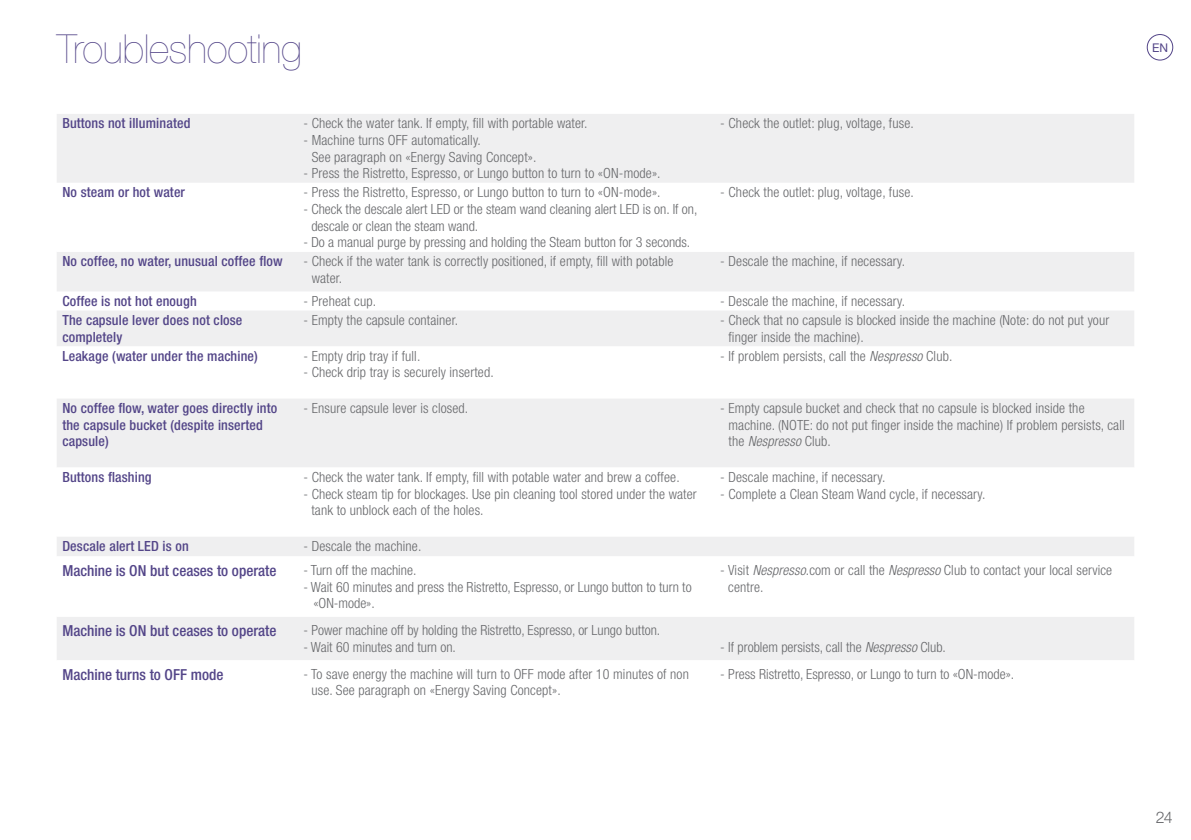
<style>
.page{position:relative;width:1191px;height:840px;background:#fff}
.page>*{position:absolute;margin:0;border:0;box-sizing:border-box;transform-origin:0 0}
.t1{font:200 40px "Helvetica Neue LT Pro";letter-spacing:-.005em;color:#534588}
.t2{font:300 16px "Helvetica Neue LT Std";color:#67686b}
.t3{font:500 condensed 15.2px "Helvetica Neue LT Std";color:#534588}
.t4{font:300 condensed 14px/16.6px "Helvetica Neue LT Std";letter-spacing:.01em;color:#67686b}
.t5{font:500 condensed 14px/16.6px "Helvetica Neue LT Std";letter-spacing:.01em;color:#534588}
.t6{font:12px "Helvetica Neue LT Pro";color:#534588}
.s1{font-style:italic}
</style>
<div class="page">
<div style="left:1146px;top:34px;width:27px;height:27px;border:1px solid #534588;border-radius:50%"></div>
<div style="left:57px;top:114px;width:1077px;height:69px;background:#efeff0"></div>
<svg style="left:57px;top:252px;width:1077px;height:215px;fill:#efeff0"></svg>
<svg style="left:57px;top:537px;width:1077px;height:123px;fill:#efeff0"></svg>
<h1 class="t1" style="left:57px;top:25px;width:247px">Troubleshooting</h1>
<p class="t5" style="left:62px;top:115px;width:129px">Buttons not illuminated</p>
<p class="t4" style="left:303px;top:115px;width:286px">- Check the water tank. If empty, fill with portable water.</p>
<p class="t4" style="left:312px;top:132px;width:226px;text-indent:-8px">- Machine turns OFF automatically.<br>See paragraph on «Energy Saving Concept».</p>
<p class="t4" style="left:303px;top:165px;width:359px">- Press the Ristretto, Espresso, or Lungo button to turn to «ON-mode».</p>
<p class="t5" style="left:62px;top:184px;width:124px">No steam or hot water</p>
<p class="t4" style="left:303px;top:184px;width:359px">- Press the Ristretto, Espresso, or Lungo button to turn to «ON-mode».</p>
<p class="t4" style="left:311px;top:200px;width:387px;text-indent:-8px">- Check the descale alert LED or the steam wand cleaning alert LED is on. If on, descale or clean the steam wand.</p>
<p class="t4" style="left:303px;top:234px;width:388px">- Do a manual purge by pressing and holding the Steam button for 3 seconds.</p>
<p class="t4" style="left:720px;top:115px;width:195px">- Check the outlet: plug, voltage, fuse.</p>
<p class="t4" style="left:720px;top:184px;width:195px">- Check the outlet: plug, voltage, fuse.</p>
<p class="t5" style="left:62px;top:253px;width:222px">No coffee, no water, unusual coffee flow</p>
<p class="t4" style="left:312px;top:253px;width:363px;text-indent:-8px">- Check if the water tank is correctly positioned, if empty, fill with potable water.</p>
<p class="t4" style="left:720px;top:253px;width:186px">- Descale the machine, if necessary.</p>
<p class="t5" style="left:62px;top:292px;width:136px">Coffee is not hot enough</p>
<p class="t4" style="left:303px;top:292px;width:74px">- Preheat cup.</p>
<p class="t4" style="left:720px;top:292px;width:186px">- Descale the machine, if necessary.</p>
<p class="t5" style="left:62px;top:311px;width:182px">The capsule lever does not close completely</p>
<p class="t4" style="left:303px;top:311px;width:156px">- Empty the capsule container.</p>
<p class="t4" style="left:728px;top:311px;width:382px;text-indent:-8px">- Check that no capsule is blocked inside the machine (Note: do not put your finger inside the machine).</p>
<p class="t5" style="left:62px;top:347px;width:197px">Leakage (water under the machine)</p>
<p class="t4" style="left:303px;top:347px;width:118px">- Empty drip tray if full.</p>
<p class="t4" style="left:303px;top:364px;width:192px">- Check drip tray is securely inserted.</p>
<p class="t4" style="left:720px;top:347px;width:234px">- If problem persists, call the <span class="s1">Nespresso</span> Club.</p>
<p class="t5" style="left:62px;top:399px;width:216px">No coffee flow, water goes directly into the capsule bucket (despite inserted capsule)</p>
<p class="t4" style="left:303px;top:399px;width:166px">- Ensure capsule lever is closed.</p>
<p class="t4" style="left:728px;top:399px;width:397px;text-indent:-8px">- Empty capsule bucket and check that no capsule is blocked inside the machine. (NOTE: do not put finger inside the machine) If problem persists, call the <span class="s1">Nespresso</span> Club.</p>
<p class="t5" style="left:62px;top:468px;width:91px">Buttons flashing</p>
<p class="t4" style="left:303px;top:468px;width:378px">- Check the water tank. If empty, fill with potable water and brew a coffee.</p>
<p class="t4" style="left:311px;top:485px;width:387px;text-indent:-8px">- Check steam tip for blockages. Use pin cleaning tool stored under the water tank to unblock each of the holes.</p>
<p class="t4" style="left:720px;top:468px;width:167px">- Descale machine, if necessary.</p>
<p class="t4" style="left:720px;top:485px;width:267px">- Complete a Clean Steam Wand cycle, if necessary.</p>
<p class="t5" style="left:62px;top:537px;width:128px">Descale alert LED is on</p>
<p class="t4" style="left:303px;top:537px;width:119px">- Descale the machine.</p>
<p class="t3" style="left:62px;top:561px;width:215px">Machine is ON but ceases to operate</p>
<p class="t4" style="left:303px;top:561px;width:114px">- Turn off the machine.</p>
<p class="t4" style="left:313px;top:578px;width:380px;text-indent:-10px">- Wait 60 minutes and press the Ristretto, Espresso, or Lungo button to turn to «ON-mode».</p>
<p class="t4" style="left:728px;top:561px;width:385px;text-indent:-8px">- Visit <span class="s1">Nespresso</span>.com or call the <span class="s1">Nespresso</span> Club to contact your local service centre.</p>
<p class="t3" style="left:62px;top:621px;width:215px">Machine is ON but ceases to operate</p>
<p class="t4" style="left:303px;top:621px;width:358px">- Power machine off by holding the Ristretto, Espresso, or Lungo button.</p>
<p class="t4" style="left:303px;top:638px;width:154px">- Wait 60 minutes and turn on.</p>
<p class="t4" style="left:720px;top:638px;width:227px">- If problem persists, call the <span class="s1">Nespresso</span> Club.</p>
<p class="t3" style="left:62px;top:664px;width:162px">Machine turns to OFF mode</p>
<p class="t4" style="left:311px;top:665px;width:379px;text-indent:-8px">- To save energy the machine will turn to OFF mode after 10 minutes of non use. See paragraph on «Energy Saving Concept».</p>
<p class="t4" style="left:720px;top:665px;width:295px">- Press Ristretto, Espresso, or Lungo to turn to «ON-mode».</p>
<p class="t6" style="left:1152px;top:40px;width:17px">EN</p>
<p class="t2" style="left:1155px;top:807px;width:19px">24</p>
</div>
